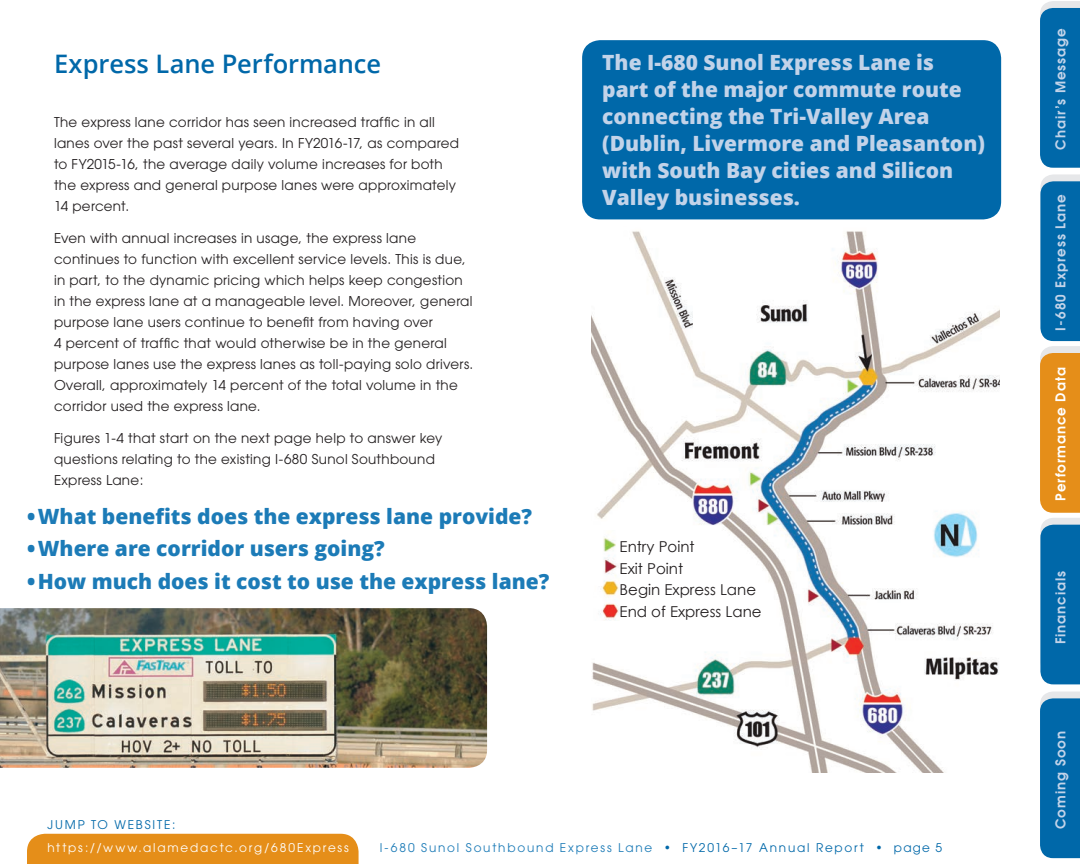
<style>
.page{position:relative;width:1080px;height:864px;background:#fff}
.page>*{position:absolute;margin:0;border:0;box-sizing:border-box;transform-origin:0 0}
.subhead1{font:600 25.5px "Open Sans";letter-spacing:-.005em;color:#0068a9}
.sidebar_quotes{font:800 21px/27px "Open Sans";color:#c2d3e9}
.sidebar_quotes-2{font:800 21px "Open Sans";color:#1c7bb7}
.t1{font:15px "Century Gothic";color:#231f20}
.av_garde_body_9_14{font:13.5px/21px "Avant Garde";letter-spacing:.02em;color:#231f20}
.av_garde_body_9_14-2{font:600 13.5px "Avant Garde";letter-spacing:.075em;color:#c2d3e9}
.av_garde_body_9_14-3{font:600 13.5px "Avant Garde";letter-spacing:.07em;color:#fff}
.t2{font:12px "Avant Garde";letter-spacing:.15em;color:#1c7bb7}
.t3{font:12px "Avant Garde";letter-spacing:.15em;color:#fff}
.t4{font:12px "Avant Garde";letter-spacing:.15em;color:#0068a9}
.s1{color:#0068a9}
</style>
<div class="page">
<div style="left:1040px;top:1px;width:40px;height:167px;background:#0068a9"></div>
<div style="left:1040px;top:692px;width:40px;height:166px;background:#0068a9"></div>
<div style="left:27px;top:834px;width:332px;height:30px;background:#e58e19"></div>
<div style="left:582px;top:40px;width:419px;height:179px;background:#0068a9;border-radius:18px"></div>
<img style="left:591px;top:231px;width:409px;height:542px">
<img style="left:594px;top:530px;width:26px;height:91px">
<img style="left:912px;top:501px;width:81px;height:59px">
<svg style="left:1040px;top:174px;width:40px;height:510px;background:#608285"></svg>
<img style="left:0;top:608px;width:487px;height:160px">
<p class="subhead1" style="left:54px;top:47px;width:329px">Express Lane Performance</p>
<p class="av_garde_body_9_14" style="left:54px;top:111px;width:407px">The express lane corridor has seen increased traffic in all lanes over the past several years. In FY2016-17, as compared to FY2015-16, the average daily volume increases for both the express and general purpose lanes were approximately 14 percent.</p>
<p class="av_garde_body_9_14" style="left:54px;top:227px;width:421px">Even with annual increases in usage, the express lane continues to function with excellent service levels. This is due, in part, to the dynamic pricing which helps keep congestion in the express lane at a manageable level. Moreover, general purpose lane users continue to benefit from having over<br>4 percent of traffic that would otherwise be in the general purpose lanes use the express lanes as toll-paying solo drivers.<br>Overall, approximately 14 percent of the total volume in the corridor used the express lane.</p>
<p class="av_garde_body_9_14" style="left:54px;top:427px;width:390px">Figures 1-4 that start on the next page help to answer key questions relating to the existing I-680 Sunol Southbound<br>Express Lane:</p>
<p class="sidebar_quotes-2" style="left:27px;top:500px;width:507px">•What benefits does the express lane provide?</p>
<p class="sidebar_quotes-2" style="left:27px;top:533px;width:359px">•Where are corridor users going?</p>
<p class="sidebar_quotes-2" style="left:27px;top:565px;width:524px">•How much does it cost to use the express lane?</p>
<p class="sidebar_quotes" style="left:602px;top:48px;width:384px">The I-680 Sunol Express Lane is part of the major commute route connecting the Tri-Valley Area (Dublin, Livermore and Pleasanton) with South Bay cities and Silicon<br>Valley businesses.</p>
<p class="t1" style="left:620px;top:537px;width:77px">Entry Point</p>
<p class="t1" style="left:620px;top:559px;width:65px">Exit Point</p>
<p class="t1" style="left:620px;top:581px;width:138px">Begin Express Lane</p>
<p class="t1" style="left:620px;top:603px;width:144px">End of Express Lane</p>
<p class="t4" style="left:48px;top:818px;width:130px">JUMP TO WEBSITE:</p>
<p class="t3" style="left:47px;top:840px;width:303px">https://www.alamedactc.org/680Express</p>
<p class="t2" style="left:380px;top:840px;width:564px">I-680 Sunol Southbound Express Lane <span class="s1">• FY2016–17 Annual Report • page 5</span></p>
<p class="av_garde_body_9_14-2" style="left:1052px;top:150px;width:123px;rotate:-90deg">Chair’s Message</p>
<p class="av_garde_body_9_14-2" style="left:1052px;top:331px;width:138px;rotate:-90deg">I-680 Express Lane</p>
<p class="av_garde_body_9_14-3" style="left:1052px;top:501px;width:135px;rotate:-90deg">Performance Data</p>
<p class="av_garde_body_9_14-2" style="left:1052px;top:644px;width:75px;rotate:-90deg">Financials</p>
<p class="av_garde_body_9_14-2" style="left:1052px;top:829px;width:100px;rotate:-90deg">Coming Soon</p>
</div>
